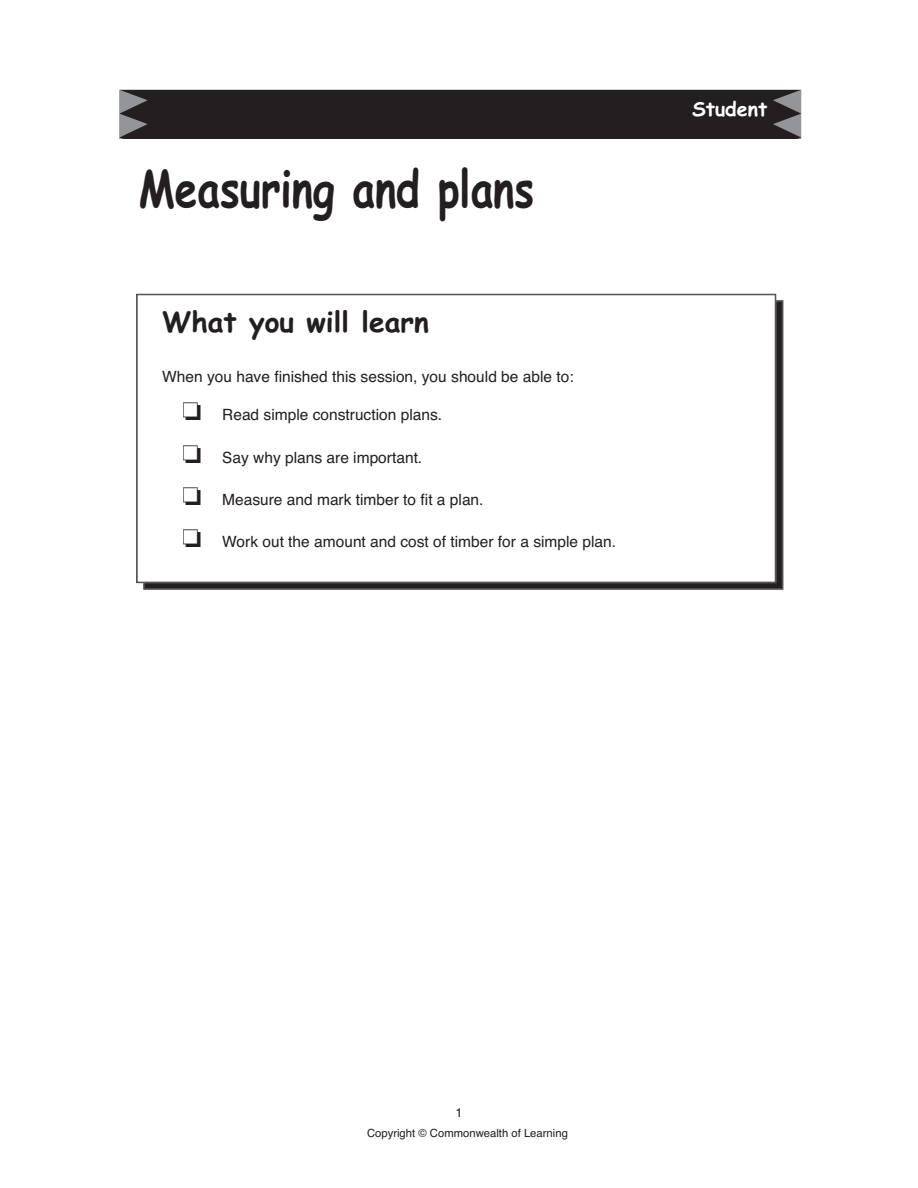
<style>
.page{position:relative;width:918px;height:1188px;background:#fff}
.page>*{position:absolute;margin:0;border:0;box-sizing:border-box;transform-origin:0 0}
.t1{font:700 50.85px "Comic Sans MS";color:#231f20;scale:.8 1}
.t2{font:700 28.2px "Comic Sans MS";color:#231f20}
.t3{font:700 19.8px "Comic Sans MS";color:#fff}
.t4{font:15.45px "Helvetica";color:#231f20}
.t5{font:12.75px "Helvetica";color:#231f20}
.t6{font:11.25px "Helvetica";color:#231f20}
</style>
<div class="page">
<svg style="left:144px;top:301px;width:639px;height:288px;background:#332f30"></svg>
<svg style="left:137px;top:295px;width:639px;height:287px"></svg>
<div style="left:120px;top:89px;width:681px;height:50px;background:#231f20"></div>
<div style="left:163px;top:310px;width:265px;height:30px;background:#fff"></div>
<div style="left:162px;top:370px;width:411px;height:15px;background:#fff"></div>
<div style="left:202px;top:409px;width:239px;height:14px;background:#fff"></div>
<div style="left:202px;top:451px;width:219px;height:15px;background:#fff"></div>
<div style="left:202px;top:494px;width:280px;height:14px;background:#fff"></div>
<div style="left:202px;top:536px;width:413px;height:15px;background:#fff"></div>
<svg style="left:183px;top:402px;width:18px;height:18px"></svg>
<svg style="left:183px;top:445px;width:18px;height:18px"></svg>
<svg style="left:183px;top:487px;width:18px;height:18px"></svg>
<svg style="left:183px;top:530px;width:18px;height:17px"></svg>
<h1 class="t1" style="left:139px;top:168px;width:496px">Measuring and plans</h1>
<h2 class="t2" style="left:162px;top:310px;width:268px">What you will learn</h2>
<p class="t4" style="left:162px;top:370px;width:413px">When you have finished this session, you should be able to:</p>
<p class="t4" style="left:222px;top:409px;width:221px">Read simple construction plans.</p>
<p class="t4" style="left:222px;top:451px;width:202px">Say why plans are important.</p>
<p class="t4" style="left:222px;top:494px;width:263px">Measure and mark timber to fit a plan.</p>
<p class="t4" style="left:222px;top:536px;width:395px">Work out the amount and cost of timber for a simple plan.</p>
<p class="t3" style="left:692px;top:100px;width:77px">Student</p>
<p class="t5" style="left:455px;top:1108px;width:9px">1</p>
<p class="t6" style="left:367px;top:1129px;width:202px">Copyright © Commonwealth of Learning</p>
</div>
